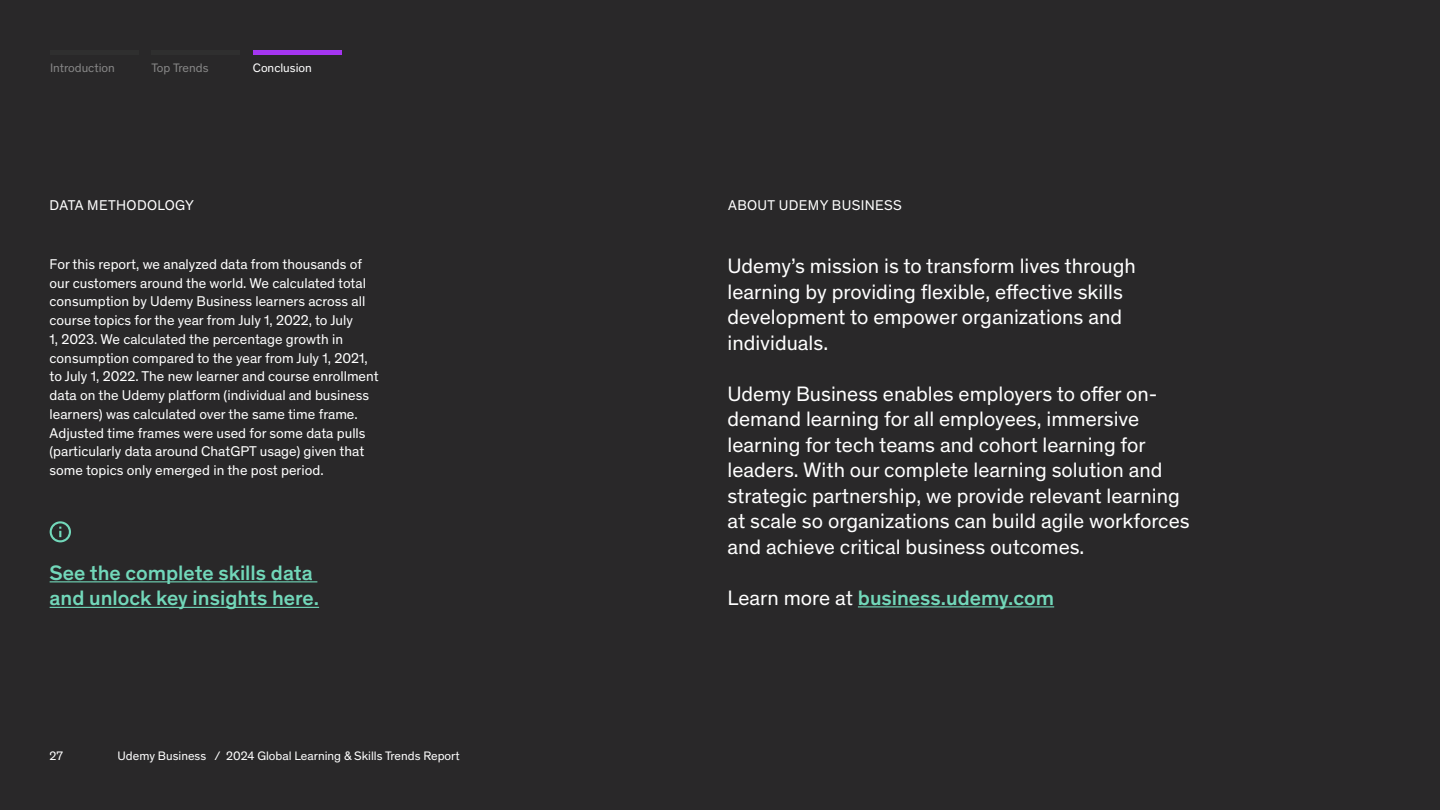
<style>
.page{position:relative;width:1440px;height:810px;background:#292829}
.page>*{position:absolute;margin:0;border:0;box-sizing:border-box;transform-origin:0 0}
.t1{font:21.25px/25.5px "Udemy Sans Web";color:#fff}
.t2{font:500 21.25px/25.5px "Udemy Sans Web";color:#72d8ba}
.Paragraph_Style_3{font:14.38px/18.8px "Udemy Sans Web";color:#fff}
.Eyebrow{font:14.38px "Udemy Sans Web";letter-spacing:.025em;color:#fff}
.t3{font:12.5px "Udemy Sans Web";color:#fff}
.t4{font:12.5px "Udemy Sans Web";color:#868686}
.s1{font-weight:400;color:#fff}
</style>
<div class="page">
<div style="left:50px;top:50px;width:89px;height:5px;background:#2f2f2f"></div>
<div style="left:253px;top:50px;width:89px;height:5px;background:#a435f0"></div>
<div style="left:151px;top:50px;width:89px;height:5px;background:#2f2f2f"></div>
<hr style="left:858px;top:606px;width:196px;height:1px;background:#72d8ba">
<hr style="left:50px;top:581px;width:267px;height:1px;background:#72d8ba">
<hr style="left:50px;top:607px;width:269px;height:1px;background:#72d8ba">
<svg style="left:50px;top:521px;width:21px;height:21px"></svg>
<p class="t4" style="left:50px;top:59px;width:66px">Introduction</p>
<p class="t4" style="left:151px;top:59px;width:59px">Top Trends</p>
<p class="t3" style="left:253px;top:59px;width:61px">Conclusion</p>
<p class="Eyebrow" style="left:50px;top:196px;width:146px">DATA METHODOLOGY</p>
<p class="Eyebrow" style="left:728px;top:196px;width:175px">ABOUT UDEMY BUSINESS</p>
<p class="Paragraph_Style_3" style="left:50px;top:254px;width:331px">For this report, we analyzed data from thousands of our customers around the world. We calculated total consumption by Udemy Business learners across all course topics for the year from July 1, 2022, to July<br>1, 2023. We calculated the percentage growth in consumption compared to the year from July 1, 2021, to July 1, 2022. The new learner and course enrollment data on the Udemy platform (individual and business learners) was calculated over the same time frame.<br>Adjusted time frames were used for some data pulls (particularly data around ChatGPT usage) given that some topics only emerged in the post period.</p>
<p class="t2" style="left:50px;top:558px;width:271px">See the complete skills data and unlock key insights here.</p>
<p class="t3" style="left:50px;top:747px;width:15px">27</p>
<p class="t3" style="left:118px;top:747px;width:344px">Udemy Business / 2024 Global Learning &amp; Skills Trends Report</p>
<p class="t1" style="left:728px;top:252px;width:410px">Udemy’s mission is to transform lives through learning by providing flexible, effective skills development to empower organizations and individuals.</p>
<p class="t1" style="left:728px;top:380px;width:464px">Udemy Business enables employers to offer on&shy;demand learning for all employees, immersive learning for tech teams and cohort learning for leaders. With our complete learning solution and strategic partnership, we provide relevant learning at scale so organizations can build agile workforces and achieve critical business outcomes.</p>
<p class="t2" style="left:728px;top:583px;width:328px"><span class="s1">Learn more at</span> business.udemy.com</p>
</div>
